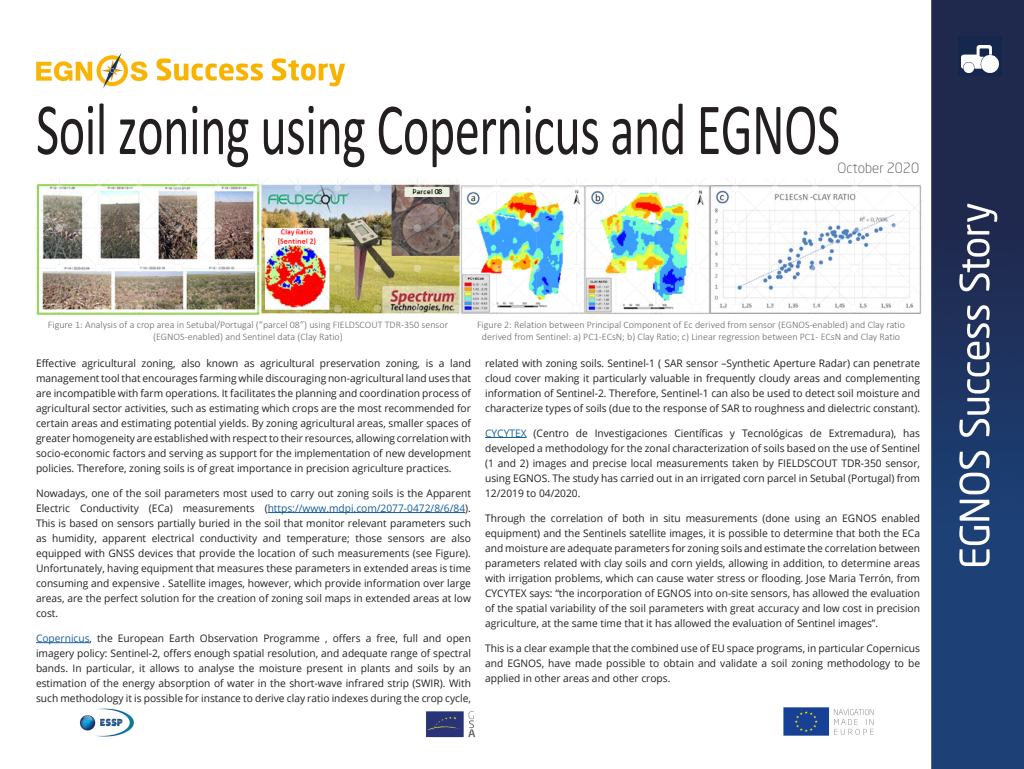
<style>
.page{position:relative;width:1024px;height:769px;background:#fff}
.page>*{position:absolute;margin:0;border:0;box-sizing:border-box;transform-origin:0 0}
.t1{font:74.2px "Calibri";letter-spacing:-.01em;color:#231f20;scale:.68 1}
.t2{font:300 14px "Neo Sans Std";color:#4f5252}
.t3{font:10.4px/15px "Open Sans";color:#231f20;text-align:justify}
.t4{font:300 10px/12px "Calibri";color:#666969;text-align:center}
.s1{color:#175d9e}
</style>
<div class="page">
<img style="left:36px;top:0;width:987px;height:768px">
<div style="left:957px;top:36px;width:44px;height:39px;background:#16274d"></div>
<div style="left:31px;top:442px;width:895px;height:261px;background:#fff"></div>
<div style="left:840px;top:417px;width:79px;height:21px;background:#fff"></div>
<img style="left:36px;top:170px;width:554px;height:9px">
<div style="left:590px;top:156px;width:339px;height:23px;background:#fff"></div>
<img style="left:961px;top:45px;width:37px;height:28px">
<div style="left:16px;top:315px;width:910px;height:102px;background:#fff"></div>
<hr style="left:267px;top:512px;width:198px;height:1px;background:#175d9e">
<hr style="left:36px;top:642px;width:54px;height:1px;background:#175d9e">
<hr style="left:485px;top:437px;width:41px;height:1px;background:#175d9e">
<img style="left:36px;top:179px;width:885px;height:136px">
<h1 class="t1" style="left:36px;top:82px;width:1183px">Soil zoning using Copernicus and EGNOS</h1>
<h2 class="t2" style="left:837px;top:160px;width:83px">October 2020</h2>
<p class="t4" style="left:48px;top:318px;width:401px">Figure 1: Analysis of a crop area in Setubal/Portugal (“parcel 08”) using FIELDSCOUT TDR-350 sensor (EGNOS-enabled) and Sentinel data (Clay Ratio)</p>
<p class="t4" style="left:477px;top:318px;width:429px">Figure 2: Relation between Principal Component of Ec derived from sensor (EGNOS-enabled) and Clay ratio derived from Sentinel: a) PC1-ECsN; b) Clay Ratio; c) Linear regression between PC1- ECsN and Clay Ratio</p>
<p class="t3" style="left:36px;top:355px;width:436px">Effective agricultural zoning, also known as agricultural preservation zoning, is a land management tool that encourages farming while discouraging non-agricultural land uses that are incompatible with farm operations. It facilitates the planning and coordination process of agricultural sector activities, such as estimating which crops are the most recommended for certain areas and estimating potential yields. By zoning agricultural areas, smaller spaces of greater homogeneity are established with respect to their resources, allowing correlation with socio-economic factors and serving as support for the implementation of new development policies. Therefore, zoning soils is of great importance in precision agriculture practices.</p>
<p class="t3" style="left:36px;top:485px;width:436px">Nowadays, one of the soil parameters most used to carry out zoning soils is the Apparent Electric Conductivity (ECa) measurements (<span class="s1">https://www.mdpi.com/2077-0472/8/6/84</span>).<br>This is based on sensors partially buried in the soil that monitor relevant parameters such as humidity, apparent electrical conductivity and temperature; those sensors are also equipped with GNSS devices that provide the location of such measurements (see Figure).<br>Unfortunately, having equipment that measures these parameters in extended areas is time consuming and expensive . Satellite images, however, which provide information over large areas, are the perfect solution for the creation of zoning soil maps in extended areas at low cost.</p>
<p class="t3" style="left:36px;top:630px;width:436px"><span class="s1">Copernicus</span>, the European Earth Observation Programme , offers a free, full and open imagery policy: Sentinel-2, offers enough spatial resolution, and adequate range of spectral bands. In particular, it allows to analyse the moisture present in plants and soils by an estimation of the energy absorption of water in the short-wave infrared strip (SWIR). With such methodology it is possible for instance to derive clay ratio indexes during the crop cycle,</p>
<p class="t3" style="left:485px;top:355px;width:436px">related with zoning soils. Sentinel-1 ( SAR sensor –Synthetic Aperture Radar) can penetrate cloud cover making it particularly valuable in frequently cloudy areas and complementing information of Sentinel-2. Therefore, Sentinel-1 can also be used to detect soil moisture and characterize types of soils (due to the response of SAR to roughness and dielectric constant).</p>
<p class="t3" style="left:485px;top:425px;width:436px"><span class="s1">CYCYTEX</span> (Centro de Investigaciones Científicas y Tecnológicas de Extremadura), has developed a methodology for the zonal characterization of soils based on the use of Sentinel (1 and 2) images and precise local measurements taken by FIELDSCOUT TDR-350 sensor, using EGNOS. The study has carried out in an irrigated corn parcel in Setubal (Portugal) from 12/2019 to 04/2020.</p>
<p class="t3" style="left:485px;top:510px;width:436px">Through the correlation of both in situ measurements (done using an EGNOS enabled equipment) and the Sentinels satellite images, it is possible to determine that both the ECa and moisture are adequate parameters for zoning soils and estimate the correlation between parameters related with clay soils and corn yields, allowing in addition, to determine areas with irrigation problems, which can cause water stress or flooding. Jose Maria Terrón, from CYCYTEX says: “the incorporation of EGNOS into on-site sensors, has allowed the evaluation of the spatial variability of the soil parameters with great accuracy and low cost in precision agriculture, at the same time that it has allowed the evaluation of Sentinel images”.</p>
<p class="t3" style="left:485px;top:640px;width:436px">This is a clear example that the combined use of EU space programs, in particular Copernicus and EGNOS, have made possible to obtain and validate a soil zoning methodology to be applied in other areas and other crops.</p>
</div>
